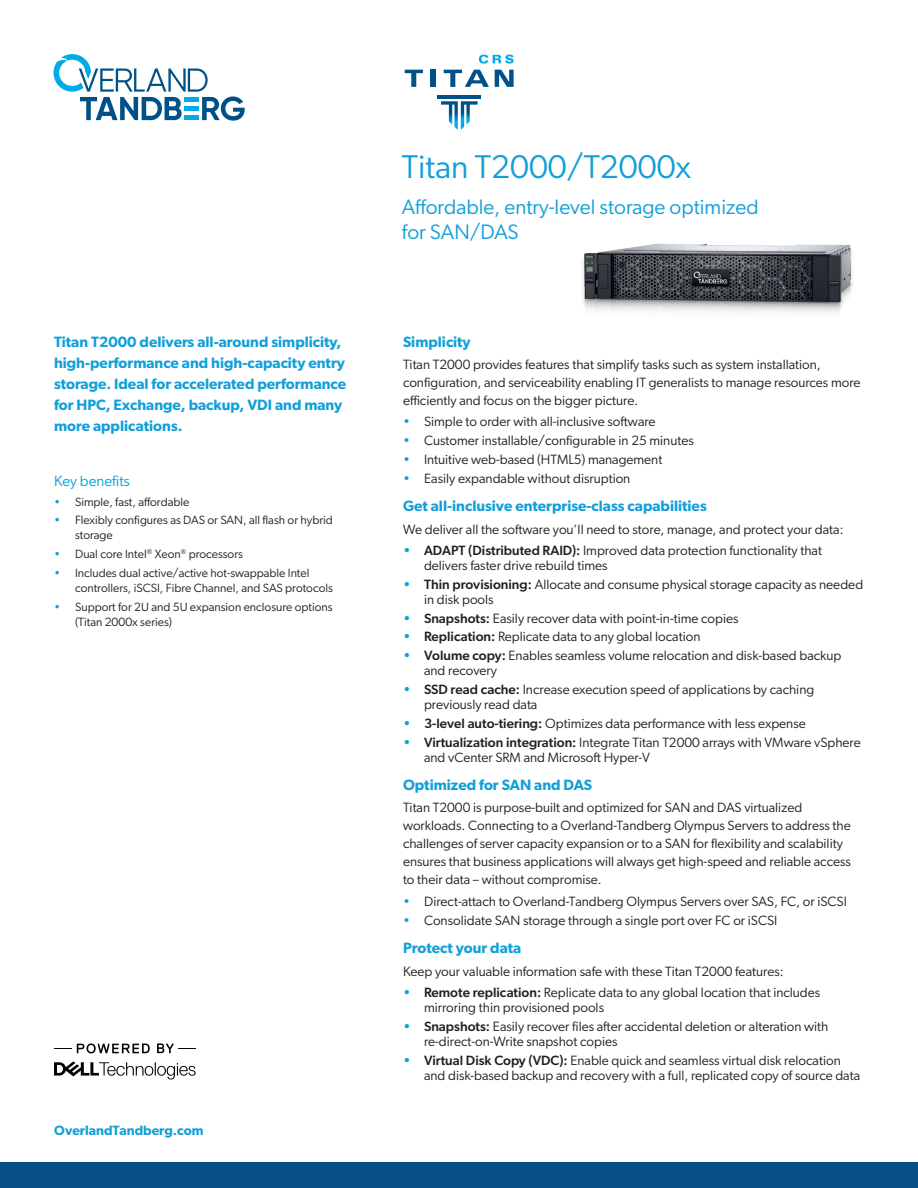
<style>
.page{position:relative;width:918px;height:1188px;background:#fff}
.page>*{position:absolute;margin:0;border:0;box-sizing:border-box;transform-origin:0 0}
.t1{font:33px "Gibson";color:#119fd9}
.t2{font:21px/25.5px "Gibson";color:#119fd9}
.t3{font:600 15px/21px "Gibson";color:#119fd9}
.t4{font:15px "Gibson";color:#119fd9}
.t5{font:13.5px/15px "Gibson";color:#231f20}
.t6{font:600 13.5px "Gibson";color:#119fd9}
.t7{font:12px/15px "Gibson";color:#231f20}
.s1{color:#119fd9}
.s2{font-weight:500;color:#119fd9}
.s3{font-weight:500}
</style>
<div class="page">
<svg style="left:53px;top:54px;width:192px;height:67px"></svg>
<div style="left:0;top:1162px;width:918px;height:26px;background:#075187"></div>
<img style="left:583px;top:243px;width:270px;height:70px">
<svg style="left:54px;top:1044px;width:96px;height:9px"></svg>
<svg style="left:157px;top:1043px;width:39px;height:10px"></svg>
<svg style="left:54px;top:1061px;width:142px;height:19px"></svg>
<svg style="left:405px;top:70px;width:18px;height:17px"></svg>
<div style="left:431px;top:70px;width:5px;height:17px;background:#005187"></div>
<svg style="left:444px;top:70px;width:45px;height:17px"></svg>
<svg style="left:495px;top:70px;width:19px;height:17px"></svg>
<hr style="left:437px;top:95px;width:44px;height:4px;background:#005187">
<svg style="left:441px;top:101px;width:37px;height:29px"></svg>
<svg style="left:479px;top:55px;width:35px;height:9px"></svg>
<p class="t3" style="left:54px;top:331px;width:294px">Titan T2000 delivers all-around simplicity, high-performance and high-capacity entry storage. Ideal for accelerated performance for HPC, Exchange, backup, VDI and many more applications.</p>
<p class="t4" style="left:54px;top:472px;width:77px">Key benefits</p>
<p class="t7" style="left:54px;top:494px;width:137px"><span class="s1">•</span> Simple, fast, affordable</p>
<p class="t7" style="left:75px;top:513px;width:259px;text-indent:-21px"><span class="s1">•</span> Flexibly configures as DAS or SAN, all flash or hybrid storage</p>
<p class="t7" style="left:54px;top:546px;width:190px"><span class="s1">•</span> Dual core Intel<sup>®</sup> Xeon<sup>®</sup> processors</p>
<p class="t7" style="left:75px;top:565px;width:259px;text-indent:-21px"><span class="s1">•</span> Includes dual active/active hot-swappable Intel controllers, iSCSI, Fibre Channel, and SAS protocols</p>
<p class="t7" style="left:75px;top:599px;width:259px;text-indent:-21px"><span class="s1">•</span> Support for 2U and 5U expansion enclosure options (Titan 2000x series)</p>
<p class="t6" style="left:54px;top:1122px;width:151px">OverlandTandberg.com</p>
<h1 class="t1" style="left:402px;top:147px;width:291px">Titan T2000/T2000x</h1>
<h2 class="t2" style="left:402px;top:194px;width:358px">Affordable, entry-level storage optimized for SAN/DAS</h2>
<p class="t3" style="left:403px;top:331px;width:69px">Simplicity</p>
<p class="t5" style="left:403px;top:355px;width:459px;line-height:18px">Titan T2000 provides features that simplify tasks such as system installation, configuration, and serviceability enabling IT generalists to manage resources more efficiently and focus on the bigger picture.</p>
<p class="t5" style="left:403px;top:414px;width:254px"><span class="s1">•</span> Simple to order with all-inclusive software</p>
<p class="t5" style="left:403px;top:433px;width:292px"><span class="s1">•</span> Customer installable/configurable in 25 minutes</p>
<p class="t5" style="left:403px;top:452px;width:261px"><span class="s1">•</span> Intuitive web-based (HTML5) management</p>
<p class="t5" style="left:403px;top:470px;width:229px"><span class="s1">•</span> Easily expandable without disruption</p>
<p class="t3" style="left:403px;top:495px;width:305px">Get all-inclusive enterprise-class capabilities</p>
<p class="t5" style="left:403px;top:521px;width:442px">We deliver all the software you’ll need to store, manage, and protect your data:</p>
<p class="t5" style="left:424px;top:543px;width:400px;text-indent:-21px"><span class="s2">•</span> <span class="s3">ADAPT (Distributed RAID):</span> Improved data protection functionality that delivers faster drive rebuild times</p>
<p class="t5" style="left:424px;top:577px;width:441px;text-indent:-21px"><span class="s2">•</span> <span class="s3">Thin provisioning:</span> Allocate and consume physical storage capacity as needed in disk pools</p>
<p class="t5" style="left:403px;top:610px;width:337px"><span class="s2">•</span> <span class="s3">Snapshots:</span> Easily recover data with point-in-time copies</p>
<p class="t5" style="left:403px;top:629px;width:299px"><span class="s2">•</span> <span class="s3">Replication:</span> Replicate data to any global location</p>
<p class="t5" style="left:424px;top:648px;width:419px;text-indent:-21px"><span class="s2">•</span> <span class="s3">Volume copy:</span> Enables seamless volume relocation and disk-based backup and recovery</p>
<p class="t5" style="left:424px;top:682px;width:392px;text-indent:-21px"><span class="s2">•</span> <span class="s3">SSD read cache:</span> Increase execution speed of applications by caching previously read data</p>
<p class="t5" style="left:403px;top:715px;width:404px"><span class="s2">•</span> <span class="s3">3-level auto-tiering:</span> Optimizes data performance with less expense</p>
<p class="t5" style="left:424px;top:734px;width:438px;text-indent:-21px"><span class="s2">•</span> <span class="s3">Virtualization integration:</span> Integrate Titan T2000 arrays with VMware vSphere and vCenter SRM and Microsoft Hyper-V</p>
<p class="t3" style="left:403px;top:774px;width:191px">Optimized for SAN and DAS</p>
<p class="t5" style="left:403px;top:799px;width:449px;line-height:18px">Titan T2000 is purpose-built and optimized for SAN and DAS virtualized workloads. Connecting to a Overland-Tandberg Olympus Servers to address the challenges of server capacity expansion or to a SAN for flexibility and scalability ensures that business applications will always get high-speed and reliable access to their data – without compromise.</p>
<p class="t5" style="left:403px;top:894px;width:445px"><span class="s1">•</span> Direct-attach to Overland-Tandberg Olympus Servers over SAS, FC, or iSCSI</p>
<p class="t5" style="left:403px;top:912px;width:376px"><span class="s1">•</span> Consolidate SAN storage through a single port over FC or iSCSI</p>
<p class="t3" style="left:403px;top:937px;width:120px">Protect your data</p>
<p class="t5" style="left:403px;top:963px;width:382px">Keep your valuable information safe with these Titan T2000 features:</p>
<p class="t5" style="left:424px;top:985px;width:398px;text-indent:-21px"><span class="s2">•</span> <span class="s3">Remote replication:</span> Replicate data to any global location that includes mirroring thin provisioned pools</p>
<p class="t5" style="left:424px;top:1018px;width:406px;text-indent:-21px"><span class="s2">•</span> <span class="s3">Snapshots:</span> Easily recover files after accidental deletion or alteration with re-direct-on-Write snapshot copies</p>
<p class="t5" style="left:424px;top:1052px;width:438px;text-indent:-21px"><span class="s2">•</span> <span class="s3">Virtual Disk Copy (VDC):</span> Enable quick and seamless virtual disk relocation and disk-based backup and recovery with a full, replicated copy of source data</p>
</div>
